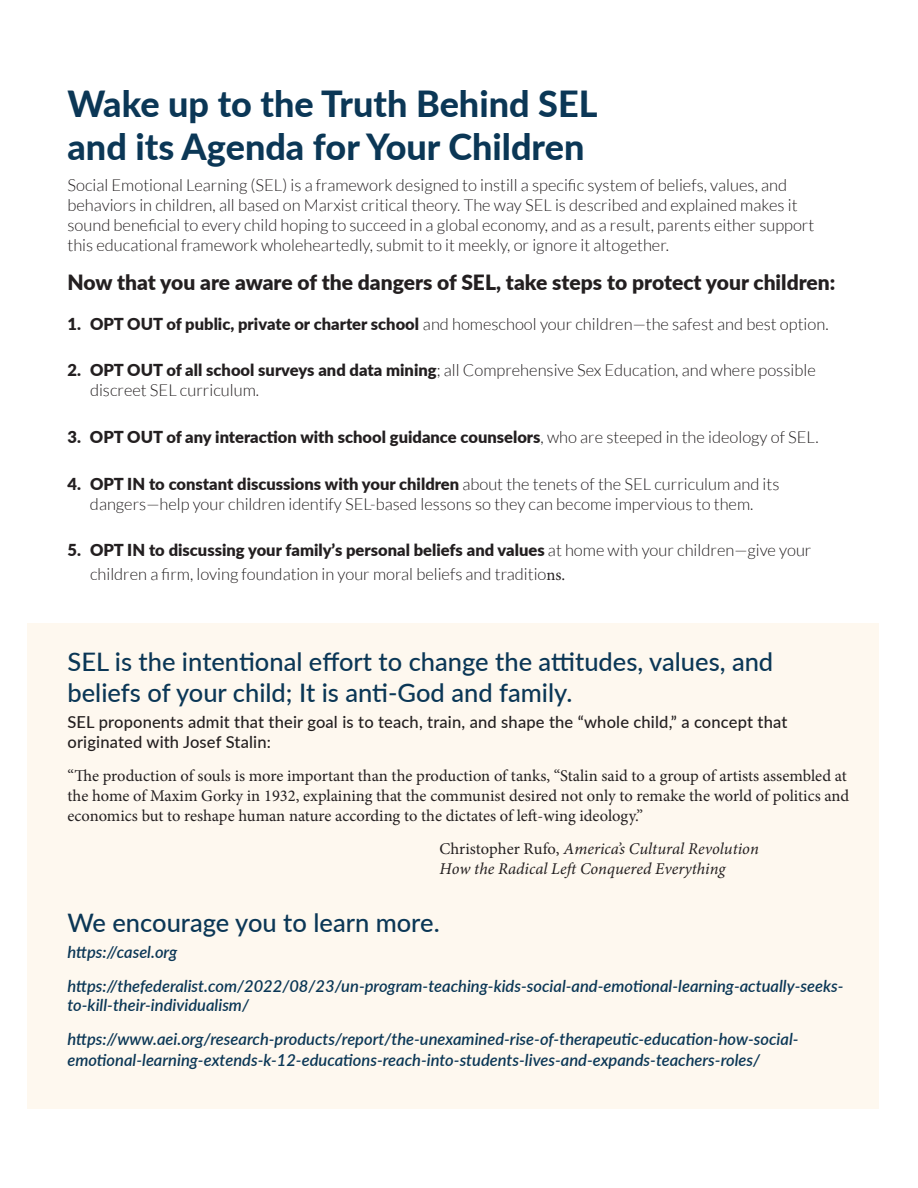
<style>
.page{position:relative;width:918px;height:1188px;background:#fff}
.page>*{position:absolute;margin:0;border:0;box-sizing:border-box;transform-origin:0 0}
.t1{font:800 36px/43.2px "Lato";color:#0b3756}
.t2{font:500 25.5px/30.6px "Lato";color:#0b3756}
.t3{font:900 21px "Lato";color:#231f20}
.t4{font:300 16.5px/19.8px "Lato";color:#231f20}
.t5{font:italic 600 16.5px/19.8px "Lato";color:#0b3756}
.t6{font:16.5px/19.8px "Minion Pro";letter-spacing:-.005em;color:#231f20}
.t7{font:500 16.5px/19.8px "Lato";letter-spacing:.01em;color:#231f20}
.t8{font:900 16.5px "Lato";color:#231f20}
.t9{font:italic 16.5px/19.6px "Minion Pro";color:#231f20}
.s1{font-weight:900}
.s2{font-weight:300}
.s3{font-family:"Minion Pro";font-weight:400}
.s4{font-style:normal}
</style>
<div class="page">
<div style="left:28px;top:623px;width:851px;height:486px;background:#fef8ef"></div>
<p class="t1" style="left:68px;top:80px;width:532px">Wake up to the Truth Behind SEL and its Agenda for Your Children</p>
<p class="t4" style="left:68px;top:176px;width:748px">Social Emotional Learning (SEL) is a framework designed to instill a specific system of beliefs, values, and behaviors in children, all based on Marxist critical theory. The way SEL is described and explained makes it sound beneficial to every child hoping to succeed in a global economy, and as a result, parents either support this educational framework wholeheartedly, submit to it meekly, or ignore it altogether.</p>
<p class="t3" style="left:68px;top:266px;width:769px">Now that you are aware of the dangers of SEL, take steps to protect your children:</p>
<p class="t4" style="left:68px;top:314px;width:763px"><span class="s1">1. OPT OUT of public, private or charter school</span> and homeschool your children—the safest and best option.</p>
<p class="t4" style="left:90px;top:361px;width:727px;text-indent:-23px"><span class="s1">2. OPT OUT of all school surveys and data mining</span>; all Comprehensive Sex Education, and where possible discreet SEL curriculum.</p>
<p class="t8" style="left:68px;top:425px;width:753px">3. OPT OUT of any interaction with school guidance counselors<span class="s2">, who are steeped in the ideology of SEL.</span></p>
<p class="t4" style="left:68px;top:474px;width:713px;text-align:center"><span class="s1">4. OPT IN to constant discussions with your children</span> about the tenets of the SEL curriculum and its dangers—help your children identify SEL-based lessons so they can become impervious to them.</p>
<p class="t4" style="left:90px;top:539px;width:723px;line-height:23.4px;text-indent:-23px"><span class="s1">5. OPT IN to discussing your family’s personal beliefs and values</span> at home with your children—give your children a firm, loving foundation in your moral beliefs and traditio<span class="s3">ns.</span></p>
<p class="t2" style="left:68px;top:646px;width:707px">SEL is the intentional effort to change the attitudes, values, and beliefs of your child; It is anti-God and family.</p>
<p class="t7" style="left:68px;top:712px;width:721px">SEL proponents admit that their goal is to teach, train, and shape the “whole child,” a concept that originated with Josef Stalin:</p>
<p class="t6" style="left:68px;top:766px;width:783px">“The production of souls is more important than the production of tanks, “Stalin said to a group of artists assembled at the home of Maxim Gorky in 1932, explaining that the communist desired not only to remake the world of politics and economics but to reshape human nature according to the dictates of left-wing ideology.”</p>
<p class="t9" style="left:439px;top:839px;width:321px"><span class="s4">Christopher Rufo,</span> America’s Cultural Revolution<br>How the Radical Left Conquered Everything</p>
<p class="t2" style="left:68px;top:906px;width:374px">We encourage you to learn more.</p>
<p class="t5" style="left:68px;top:942px;width:111px">https://casel.org</p>
<p class="t5" style="left:68px;top:975px;width:778px">https://thefederalist.com/2022/08/23/un-program-teaching-kids-social-and-emotional-learning-actually-seeks&shy;to-kill-their-individualism/</p>
<p class="t5" style="left:68px;top:1027px;width:733px;line-height:21.6px">https://www.aei.org/research-products/report/the-unexamined-rise-of-therapeutic-education-how-social&shy;emotional-learning-extends-k-12-educations-reach-into-students-lives-and-expands-teachers-roles/</p>
</div>
